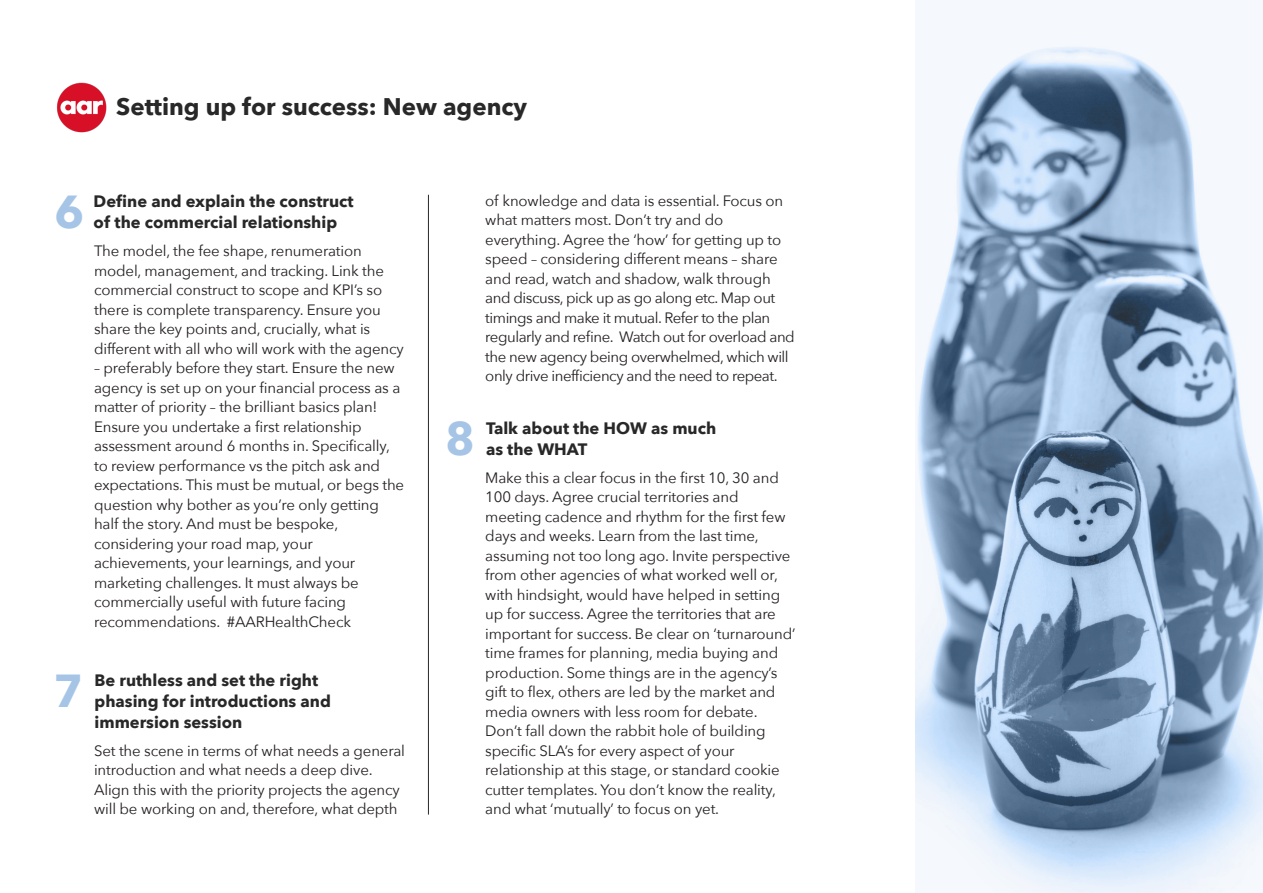
<style>
.page{position:relative;width:1263px;height:893px;background:#fff}
.page>*{position:absolute;margin:0;border:0;box-sizing:border-box;transform-origin:0 0}
.Plain_Text{font:700 46.2px "Avenir Next";color:#a6c5e6}
.t1{font:700 24px "Avenir Next";color:#282828}
.Plain_Text-2{font:700 16.5px/21px "Avenir Next";color:#282828}
.Body_Text{font:15px/19.5px "Avenir Next";letter-spacing:-.01em;color:#231f20}
.Body_Text-2{font:15px/19.5px "Avenir Next";letter-spacing:-.03em;color:#231f20}
</style>
<div class="page">
<svg style="left:915px;top:44px;width:348px;height:849px"></svg>
<img style="left:57px;top:82px;width:49px;height:51px">
<hr style="left:428px;top:195px;width:1px;height:620px;background:#282828">
<p class="t1" style="left:116px;top:86px;width:412px">Setting up for success: New agency</p>
<p class="Plain_Text" style="left:55px;top:172px;width:31px">6</p>
<p class="Plain_Text-2" style="left:94px;top:190px;width:261px">Define and explain the construct of the commercial relationship</p>
<p class="Body_Text" style="left:94px;top:240px;width:311px">The model, the fee shape, renumeration model, management, and tracking. Link the commercial construct to scope and KPI’s so there is complete transparency. Ensure you share the key points and, crucially, what is different with all who will work with the agency</p>
<p class="Body_Text" style="left:94px;top:357px;width:312px">– preferably before they start. Ensure the new agency is set up on your financial process as a matter of priority – the brilliant basics plan!<br>Ensure you undertake a first relationship assessment around 6 months in. Specifically, to review performance vs the pitch ask and expectations. This must be mutual, or begs the question why bother as you’re only getting half the story. And must be bespoke, considering your road map, your achievements, your learnings, and your marketing challenges. It must always be commercially useful with future facing recommendations. #AARHealthCheck</p>
<p class="Plain_Text" style="left:54px;top:651px;width:31px">7</p>
<p class="Plain_Text-2" style="left:95px;top:669px;width:238px">Be ruthless and set the right phasing for introductions and immersion session</p>
<p class="Body_Text" style="left:94px;top:740px;width:312px">Set the scene in terms of what needs a general introduction and what needs a deep dive.<br>Align this with the priority projects the agency will be working on and, therefore, what depth</p>
<p class="Body_Text-2" style="left:485px;top:190px;width:311px">of knowledge and data is essential. Focus on what matters most. Don’t try and do everything. Agree the ‘how’ for getting up to speed – considering different means – share and read, watch and shadow, walk through and discuss, pick up as go along etc. Map out timings and make it mutual. Refer to the plan regularly and refine. Watch out for overload and the new agency being overwhelmed, which will only drive inefficiency and the need to repeat.</p>
<p class="Plain_Text" style="left:445px;top:399px;width:31px">8</p>
<p class="Plain_Text-2" style="left:486px;top:417px;width:232px">Talk about the HOW as much as the WHAT</p>
<p class="Body_Text" style="left:485px;top:467px;width:312px">Make this a clear focus in the first 10, 30 and 100 days. Agree crucial territories and meeting cadence and rhythm for the first few days and weeks. Learn from the last time, assuming not too long ago. Invite perspective from other agencies of what worked well or, with hindsight, would have helped in setting up for success. Agree the territories that are important for success. Be clear on ‘turnaround’ time frames for planning, media buying and production. Some things are in the agency’s gift to flex, others are led by the market and media owners with less room for debate.<br>Don’t fall down the rabbit hole of building specific SLA’s for every aspect of your relationship at this stage, or standard cookie cutter templates. You don’t know the reality, and what ‘mutually’ to focus on yet.</p>
</div>
